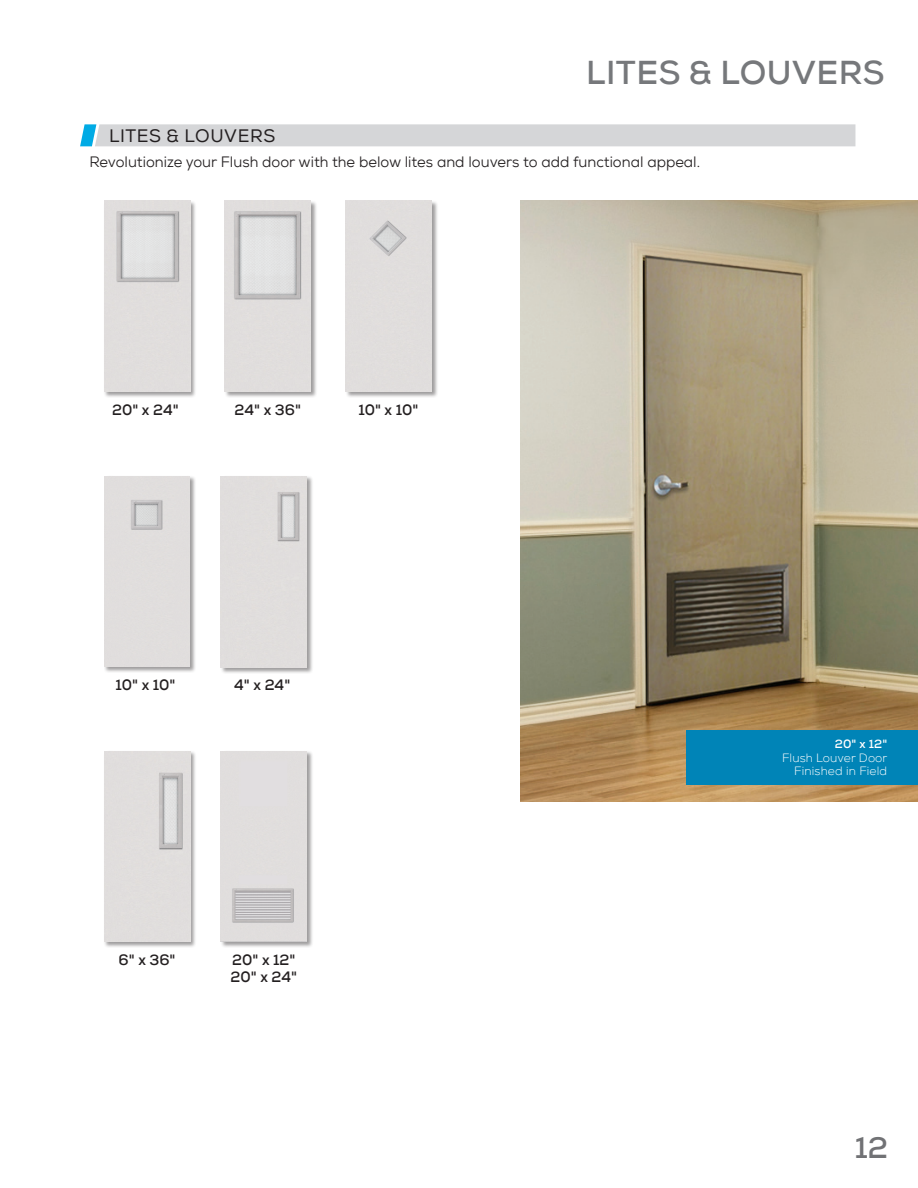
<style>
.page{position:relative;width:918px;height:1188px;background:#fff}
.page>*{position:absolute;margin:0;border:0;box-sizing:border-box;transform-origin:0 0}
.t1{font:700 33px "Nexa";letter-spacing:.015em;color:#76787b}
.t2{font:700 30px "Nexa";color:#717275}
.t3{font:18px "Nexa";letter-spacing:.035em;color:#231f20}
.t4{font:15px "Nexa";color:#231f20}
.t5{font:700 15px/16.5px "Nexa";color:#231f20}
.Sections{font:300 12px/13.5px "Nexa";letter-spacing:.01em;color:#fff;text-align:right}
.s1{font-weight:700}
</style>
<div class="page">
<div style="left:80px;top:124px;width:775px;height:22px;background:#d5d6d8"></div>
<div style="left:104px;top:200px;width:93px;height:199px;background:#231f20;opacity:.44"></div>
<img style="left:104px;top:201px;width:86px;height:191px">
<div style="left:224px;top:200px;width:94px;height:199px;background:#231f20;opacity:.44"></div>
<img style="left:225px;top:201px;width:86px;height:191px">
<div style="left:345px;top:200px;width:93px;height:199px;background:#231f20;opacity:.44"></div>
<div style="left:345px;top:201px;width:86px;height:191px;background:#e0dedd"></div>
<div style="left:104px;top:476px;width:92px;height:197px;background:#231f20;opacity:.44"></div>
<div style="left:104px;top:476px;width:86px;height:191px;background:#e0dedd"></div>
<div style="left:220px;top:476px;width:94px;height:198px;background:#231f20;opacity:.44"></div>
<div style="left:221px;top:476px;width:86px;height:191px;background:#e0dedd"></div>
<div style="left:104px;top:751px;width:93px;height:198px;background:#231f20;opacity:.44"></div>
<img style="left:104px;top:751px;width:86px;height:191px">
<div style="left:220px;top:751px;width:94px;height:198px;background:#231f20;opacity:.44"></div>
<img style="left:221px;top:751px;width:86px;height:191px">
<img style="left:521px;top:201px;width:397px;height:600px">
<div style="left:687px;top:730px;width:231px;height:55px;background:#0084b7"></div>
<p class="t3" style="left:109px;top:125px;width:168px">LITES &amp; LOUVERS</p>
<p class="t1" style="left:586px;top:51px;width:300px">LITES &amp; LOUVERS</p>
<p class="t4" style="left:90px;top:153px;width:612px">Revolutionize your Flush door with the below lites and louvers to add functional appeal.</p>
<p class="t5" style="left:112px;top:402px;width:68px">20" x 24"</p>
<p class="t5" style="left:234px;top:402px;width:68px">24" x 36"</p>
<p class="t5" style="left:358px;top:402px;width:62px">10" x 10"</p>
<p class="t5" style="left:115px;top:676px;width:62px">10" x 10"</p>
<p class="t5" style="left:234px;top:676px;width:58px">4" x 24"</p>
<p class="t5" style="left:119px;top:952px;width:59px">6" x 36"</p>
<p class="t5" style="left:231px;top:952px;width:68px">20" x 12"<br>20" x 24"</p>
<p class="Sections" style="left:782px;top:738px;width:107px"><span class="s1">20" x 12"<br></span>Flush Louver Door<br>Finished in Field</p>
<h2 class="t2" style="left:855px;top:1129px;width:35px">12</h2>
</div>
